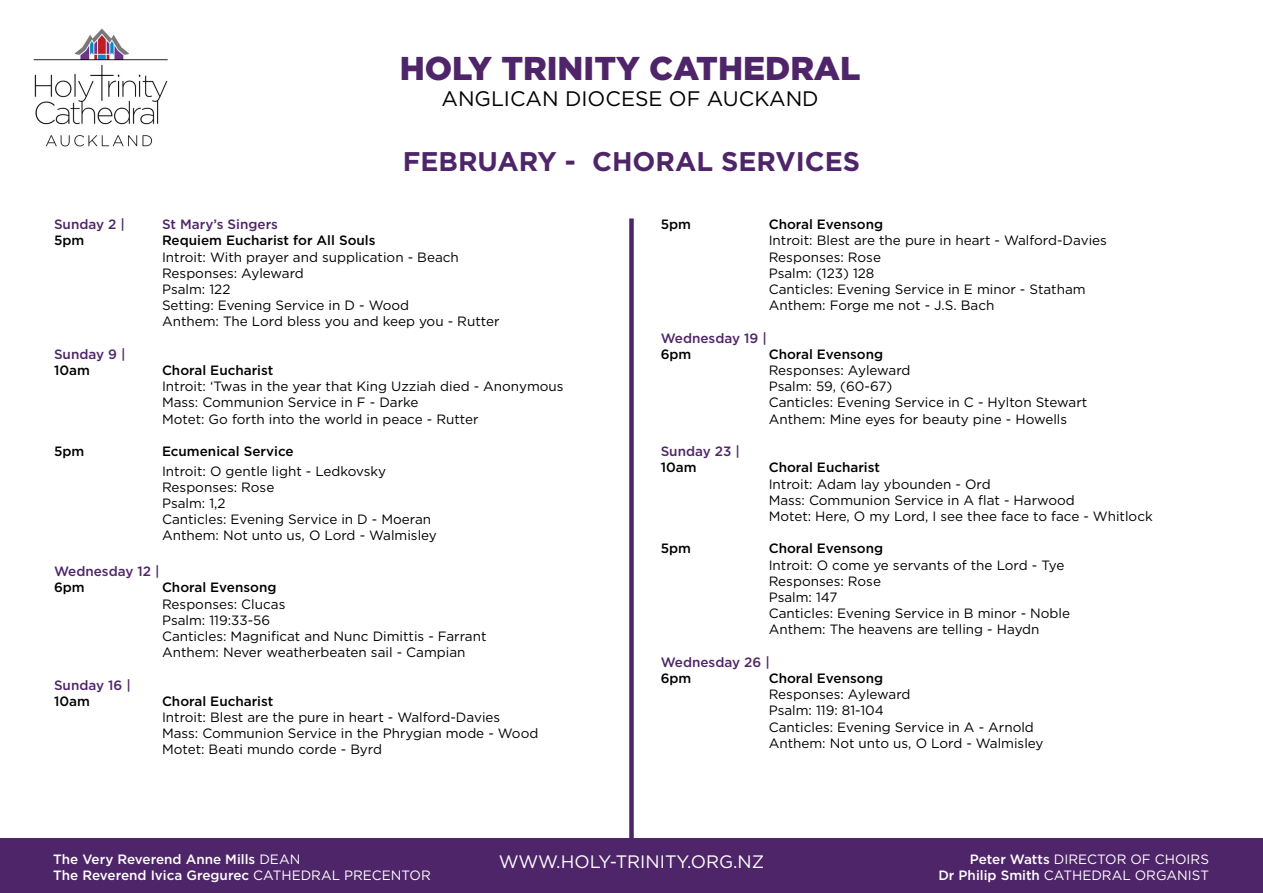
<style>
.page{position:relative;width:1263px;height:893px;background:#fff}
.page>*{position:absolute;margin:0;border:0;box-sizing:border-box;transform-origin:0 0}
.t1{font:900 33px "Gotham";color:#4f2569}
.t2{font:700 27px "Gotham";color:#4f2569}
.t3{font:21px "Gotham";color:#000}
.t4{font:18px "Gotham";color:#fff}
.t5{font:13.5px/16.2px "Gotham";color:#000}
.t6{font:500 13.5px "Gotham";color:#000}
.t7{font:500 13.5px "Gotham";color:#4f2569}
.t8{font:500 13.5px/16.2px "Gotham";color:#fff}
.t9{font:13.5px/16.2px "Gotham";color:#fff;text-align:right}
.s1{font-weight:400}
.s2{font-weight:500}
</style>
<div class="page">
<img style="left:33px;top:28px;width:135px;height:119px">
<div style="left:629px;top:218px;width:5px;height:631px;background:#4f2569"></div>
<div style="left:0;top:839px;width:1263px;height:54px;background:#4f2569"></div>
<h1 class="t1" style="left:400px;top:46px;width:462px">HOLY TRINITY CATHEDRAL</h1>
<h3 class="t3" style="left:441px;top:85px;width:379px">ANGLICAN DIOCESE OF AUCKAND</h3>
<h2 class="t2" style="left:403px;top:143px;width:459px">FEBRUARY - CHORAL SERVICES</h2>
<p class="t7" style="left:54px;top:216px;width:72px">Sunday 2 |</p>
<p class="t7" style="left:162px;top:216px;width:118px">St Mary’s Singers</p>
<p class="t6" style="left:54px;top:232px;width:32px">5pm</p>
<p class="t6" style="left:162px;top:232px;width:215px">Requiem Eucharist for All Souls</p>
<p class="t5" style="left:162px;top:248px;width:339px">Introit: With prayer and supplication - Beach<br>Responses: Ayleward<br>Psalm: 122<br>Setting: Evening Service in D - Wood<br>Anthem: The Lord bless you and keep you - Rutter</p>
<p class="t7" style="left:54px;top:345px;width:73px">Sunday 9 |</p>
<p class="t6" style="left:54px;top:361px;width:37px">10am</p>
<p class="t6" style="left:162px;top:361px;width:113px">Choral Eucharist</p>
<p class="t5" style="left:162px;top:378px;width:403px">Introit: ‘Twas in the year that King Uzziah died - Anonymous<br>Mass: Communion Service in F - Darke<br>Motet: Go forth into the world in peace - Rutter</p>
<p class="t6" style="left:54px;top:442px;width:32px">5pm</p>
<p class="t6" style="left:162px;top:442px;width:133px">Ecumenical Service</p>
<p class="t5" style="left:162px;top:462px;width:276px">Introit: O gentle light - Ledkovsky<br>Responses: Rose<br>Psalm: 1,2<br>Canticles: Evening Service in D - Moeran<br>Anthem: Not unto us, O Lord - Walmisley</p>
<p class="t7" style="left:54px;top:562px;width:107px">Wednesday 12 |</p>
<p class="t6" style="left:54px;top:579px;width:32px">6pm</p>
<p class="t6" style="left:162px;top:579px;width:116px">Choral Evensong</p>
<p class="t5" style="left:162px;top:595px;width:326px">Responses: Clucas<br>Psalm: 119:33-56<br>Canticles: Magnificat and Nunc Dimittis - Farrant<br>Anthem: Never weatherbeaten sail - Campian</p>
<p class="t7" style="left:54px;top:676px;width:78px">Sunday 16 |</p>
<p class="t6" style="left:54px;top:692px;width:37px">10am</p>
<p class="t6" style="left:162px;top:692px;width:113px">Choral Eucharist</p>
<p class="t5" style="left:162px;top:709px;width:378px">Introit: Blest are the pure in heart - Walford-Davies<br>Mass: Communion Service in the Phrygian mode - Wood<br>Motet: Beati mundo corde - Byrd</p>
<p class="t6" style="left:661px;top:216px;width:32px">5pm</p>
<p class="t6" style="left:769px;top:216px;width:116px">Choral Evensong</p>
<p class="t5" style="left:769px;top:232px;width:340px">Introit: Blest are the pure in heart - Walford-Davies<br>Responses: Rose<br>Psalm: (123) 128<br>Canticles: Evening Service in E minor - Statham<br>Anthem: Forge me not - J.S. Bach</p>
<p class="t7" style="left:661px;top:329px;width:108px">Wednesday 19 |</p>
<p class="t6" style="left:661px;top:345px;width:32px">6pm</p>
<p class="t6" style="left:769px;top:345px;width:116px">Choral Evensong</p>
<p class="t5" style="left:769px;top:362px;width:320px">Responses: Ayleward<br>Psalm: 59, (60-67)<br>Canticles: Evening Service in C - Hylton Stewart<br>Anthem: Mine eyes for beauty pine - Howells</p>
<p class="t7" style="left:661px;top:442px;width:81px">Sunday 23 |</p>
<p class="t6" style="left:661px;top:459px;width:37px">10am</p>
<p class="t6" style="left:769px;top:459px;width:113px">Choral Eucharist</p>
<p class="t5" style="left:769px;top:475px;width:385px">Introit: Adam lay ybounden - Ord<br>Mass: Communion Service in A flat - Harwood<br>Motet: Here, O my Lord, I see thee face to face - Whitlock</p>
<p class="t6" style="left:661px;top:540px;width:32px">5pm</p>
<p class="t6" style="left:769px;top:540px;width:116px">Choral Evensong</p>
<p class="t5" style="left:769px;top:556px;width:303px">Introit: O come ye servants of the Lord - Tye<br>Responses: Rose<br>Psalm: 147<br>Canticles: Evening Service in B minor - Noble<br>Anthem: The heavens are telling - Haydn</p>
<p class="t7" style="left:661px;top:653px;width:111px">Wednesday 26 |</p>
<p class="t6" style="left:661px;top:669px;width:32px">6pm</p>
<p class="t6" style="left:769px;top:669px;width:116px">Choral Evensong</p>
<p class="t5" style="left:769px;top:686px;width:276px">Responses: Ayleward<br>Psalm: 119: 81-104<br>Canticles: Evening Service in A - Arnold<br>Anthem: Not unto us, O Lord - Walmisley</p>
<p class="t8" style="left:53px;top:851px;width:379px">The Very Reverend Anne Mills <span class="s1">DEAN<br></span>The Reverend Ivica Gregurec <span class="s1">CATHEDRAL PRECENTOR</span></p>
<h3 class="t4" style="left:499px;top:850px;width:267px">WWW.HOLY-TRINITY.ORG.NZ</h3>
<p class="t9" style="left:938px;top:851px;width:272px"><span class="s2">Peter Watts</span> DIRECTOR OF CHOIRS<br><span class="s2">Dr Philip Smith</span> CATHEDRAL ORGANIST</p>
</div>
